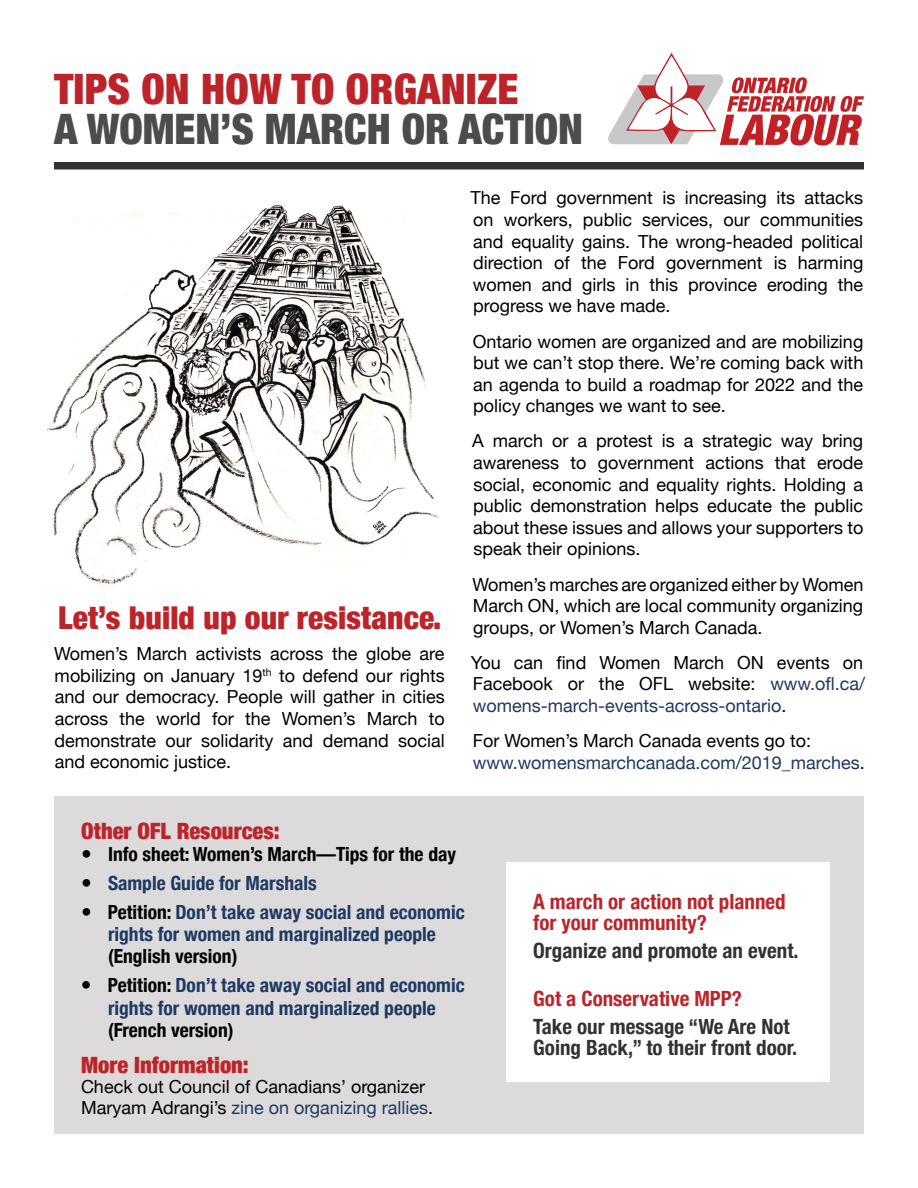
<style>
.page{position:relative;width:918px;height:1188px;background:#fff}
.page>*{position:absolute;margin:0;border:0;box-sizing:border-box;transform-origin:0 0}
.t1{font:900 condensed 42px "Helvetica Neue";color:#4e4c4b}
.t2{font:900 condensed 42px "Helvetica Neue";letter-spacing:.005em;color:#bd2429}
.t3{font:900 condensed 31.5px "Helvetica Neue";letter-spacing:.005em;color:#bd2429}
.t4{font:900 condensed 22.5px "Helvetica Neue";color:#bd2429}
.t5{font:700 condensed 21px/21px "Helvetica Neue";color:#313232}
.t6{font:700 condensed 21px/21px "Helvetica Neue";color:#bd2429}
.t7{font:700 condensed 19.5px/29px "Helvetica Neue";color:#1e3964}
.t8{font:700 condensed 19.5px "Helvetica Neue";color:#000}
.t9{font:18px/21.6px "Helvetica Neue";color:#000;text-align:justify}
.t10{font:18px/21.6px "Helvetica Neue";color:#1e3964}
.s1{color:#1e3964}
.s2{color:#000}
</style>
<div class="page">
<div style="left:54px;top:796px;width:810px;height:338px;background:#dcdada"></div>
<img style="left:47px;top:205px;width:392px;height:383px">
<div style="left:506px;top:862px;width:324px;height:220px;background:#fff"></div>
<svg style="left:608px;top:53px;width:256px;height:93px"></svg>
<div style="left:54px;top:162px;width:810px;height:8px;background:#313232"></div>
<h1 class="t2" style="left:54px;top:54px;width:466px">TIPS ON HOW TO ORGANIZE</h1>
<h1 class="t1" style="left:54px;top:94px;width:530px">A WOMEN’S MARCH OR ACTION</h1>
<h2 class="t3" style="left:58px;top:592px;width:385px">Let’s build up our resistance.</h2>
<p class="t9" style="left:54px;top:644px;width:392px">Women’s March activists across the globe are mobilizing on January 19<sup>th</sup> to defend our rights and our democracy. People will gather in cities across the world for the Women’s March to demonstrate our solidarity and demand social and economic justice.</p>
<p class="t9" style="left:471px;top:188px;width:394px">The Ford government is increasing its attacks on workers, public services, our communities and equality gains. The wrong-headed political direction of the Ford government is harming women and girls in this province eroding the progress we have made.</p>
<p class="t9" style="left:473px;top:331px;width:392px">Ontario women are organized and are mobilizing but we can’t stop there. We’re coming back with an agenda to build a roadmap for 2022 and the policy changes we want to see.</p>
<p class="t9" style="left:472px;top:431px;width:393px">A march or a protest is a strategic way bring awareness to government actions that erode social, economic and equality rights. Holding a public demonstration helps educate the public about these issues and allows your supporters to speak their opinions.</p>
<p class="t9" style="left:473px;top:574px;width:392px">Women’s marches are organized either by Women March ON, which are local community organizing groups, or Women’s March Canada.</p>
<p class="t9" style="left:471px;top:653px;width:396px">You can find Women March ON events on Facebook or the OFL website: <span class="s1">www.ofl.ca/ womens-march-events-across-ontario</span>.</p>
<p class="t10" style="left:473px;top:731px;width:394px"><span class="s2">For Women’s March Canada events go to: </span>www.womensmarchcanada.com/2019_marches<span class="s2">.</span></p>
<p class="t4" style="left:81px;top:812px;width:200px">Other OFL Resources:</p>
<p class="t8" style="left:108px;top:838px;width:350px">Info sheet: Women’s March—Tips for the day</p>
<p class="t7" style="left:108px;top:867px;width:358px">Sample Guide for Marshals<br><span class="s2">Petition:</span> Don’t take away social and economic</p>
<p class="t7" style="left:108px;top:918px;width:329px">rights for women and marginalized people</p>
<p class="t7" style="left:108px;top:941px;width:358px"><span class="s2">(English version)<br>Petition:</span> Don’t take away social and economic</p>
<p class="t7" style="left:108px;top:992px;width:329px">rights for women and marginalized people</p>
<p class="t8" style="left:108px;top:1014px;width:127px">(French version)</p>
<p class="t4" style="left:81px;top:1046px;width:169px">More Information:</p>
<p class="t9" style="left:81px;top:1078px;width:354px;line-height:20.7px">Check out Council of Canadians’ organizer<br>Maryam Adrangi’s <span class="s1">zine on organizing rallies</span>.</p>
<p class="t6" style="left:533px;top:890px;width:254px">A march or action not planned for your community?</p>
<p class="t5" style="left:533px;top:939px;width:267px">Organize and promote an event.</p>
<p class="t6" style="left:533px;top:987px;width:210px">Got a Conservative MPP?</p>
<p class="t5" style="left:533px;top:1014px;width:266px">Take our message “We Are Not<br>Going Back,” to their front door.</p>
</div>
